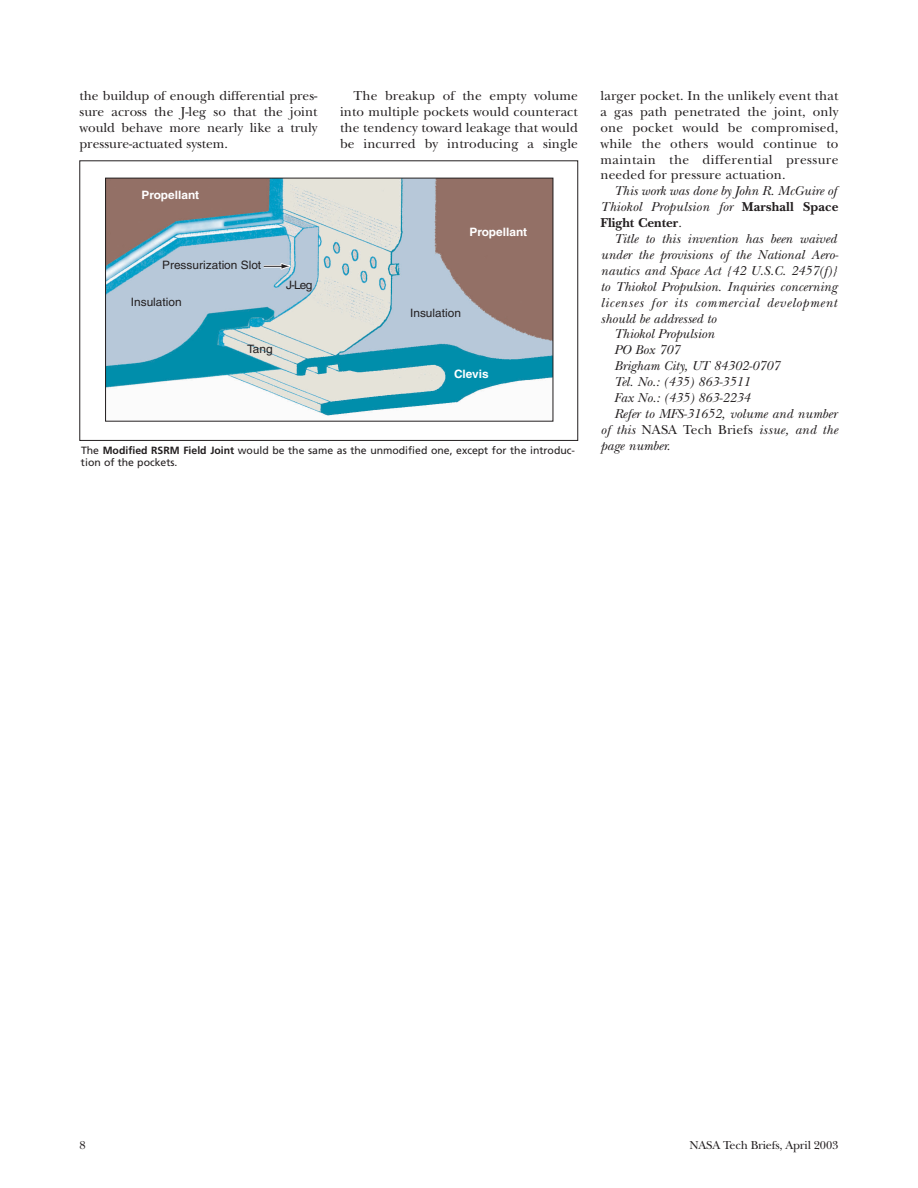
<style>
.page{position:relative;width:918px;height:1188px;background:#fff}
.page>*{position:absolute;margin:0;border:0;box-sizing:border-box;transform-origin:0 0}
.t1{font:13.5px/15.9px "New Baskerville";letter-spacing:.01em;color:#231f20;text-align:justify}
.t2{font:italic 13.5px/15.9px "New Baskerville";color:#231f20}
.t3{font:italic 13.5px "New Baskerville";letter-spacing:.05em;color:#231f20}
.t4{font:12px "New Baskerville";letter-spacing:-.015em;color:#231f20}
.t5{font:11.55px "Helvetica";color:#231f20}
.t6{font:700 11.55px "Helvetica";color:#fff}
.t7{font:10.5px/12px "Frutiger";color:#231f20}
.s1{font-weight:700;font-style:normal}
.s2{font-style:normal}
.s3{font-weight:700}
</style>
<div class="page">
<img style="left:107px;top:180px;width:444px;height:236px">
<svg style="left:264px;top:261px;width:41px;height:11px"></svg>
<div style="left:105px;top:178px;width:448px;height:244px;border:1px solid #231f20"></div>
<div style="left:79px;top:161px;width:499px;height:280px;border:1px solid #231f20"></div>
<p class="t1" style="left:80px;top:89px;width:240px">the buildup of enough differential pres&shy;sure across the J-leg so that the joint would behave more nearly like a truly pressure-actuated system.</p>
<p class="t1" style="left:340px;top:89px;width:240px;text-indent:14px">The breakup of the empty volume into multiple pockets would counteract the tendency toward leakage that would be incurred by introducing a single</p>
<p class="t1" style="left:601px;top:89px;width:240px">larger pocket. In the unlikely event that a gas path penetrated the joint, only one pocket would be compromised, while the others would continue to maintain the differential pressure needed for pressure actuation.</p>
<p class="t2" style="left:601px;top:185px;width:239px;text-indent:14px">This work was done by John R. McGuire of<br>Thiokol Propulsion for <span class="s1">Marshall Space<br>Flight Center</span>.</p>
<p class="t2" style="left:614px;top:232px;width:224px">Title to this invention has been waived</p>
<p class="t2" style="left:601px;top:248px;width:239px">under the provisions of the National Aero-</p>
<p class="t2" style="left:601px;top:264px;width:239px">nautics and Space Act {42 U.S.C. 2457(f)}</p>
<p class="t2" style="left:601px;top:280px;width:238px">to Thiokol Propulsion. Inquiries concerning</p>
<p class="t3" style="left:601px;top:298px;width:238px">licenses for its commercial development</p>
<p class="t2" style="left:601px;top:312px;width:117px">should be addressed to</p>
<p class="t2" style="left:614px;top:328px;width:102px">Thiokol Propulsion</p>
<p class="t2" style="left:614px;top:344px;width:67px">PO Box 707</p>
<p class="t2" style="left:614px;top:360px;width:167px">Brigham City, UT 84302-0707</p>
<p class="t2" style="left:614px;top:375px;width:138px">Tel. No.: (435) 863-3511</p>
<p class="t2" style="left:614px;top:391px;width:138px">Fax No.: (435) 863-2234</p>
<p class="t2" style="left:614px;top:407px;width:224px">Refer to MFS-31652, volume and number</p>
<p class="t2" style="left:601px;top:423px;width:239px">of this <span class="s2">NASA Tech Briefs</span> issue, and the</p>
<p class="t2" style="left:601px;top:439px;width:71px">page number.</p>
<p class="t6" style="left:141px;top:190px;width:59px">Propellant</p>
<p class="t6" style="left:469px;top:228px;width:59px">Propellant</p>
<p class="t5" style="left:162px;top:261px;width:101px">Pressurization Slot</p>
<p class="t5" style="left:286px;top:280px;width:28px">J-Leg</p>
<p class="t5" style="left:131px;top:298px;width:52px">Insulation</p>
<p class="t5" style="left:410px;top:309px;width:52px">Insulation</p>
<p class="t5" style="left:247px;top:344px;width:27px">Tang</p>
<p class="t6" style="left:454px;top:369px;width:36px">Clevis</p>
<p class="t7" style="left:81px;top:445px;width:496px">The <span class="s3">Modified RSRM Field Joint</span> would be the same as the unmodified one, except for the introduc&shy;tion of the pockets.</p>
<p class="t4" style="left:80px;top:1141px;width:8px">8</p>
<p class="t4" style="left:690px;top:1141px;width:150px">NASA Tech Briefs, April 2003</p>
</div>
